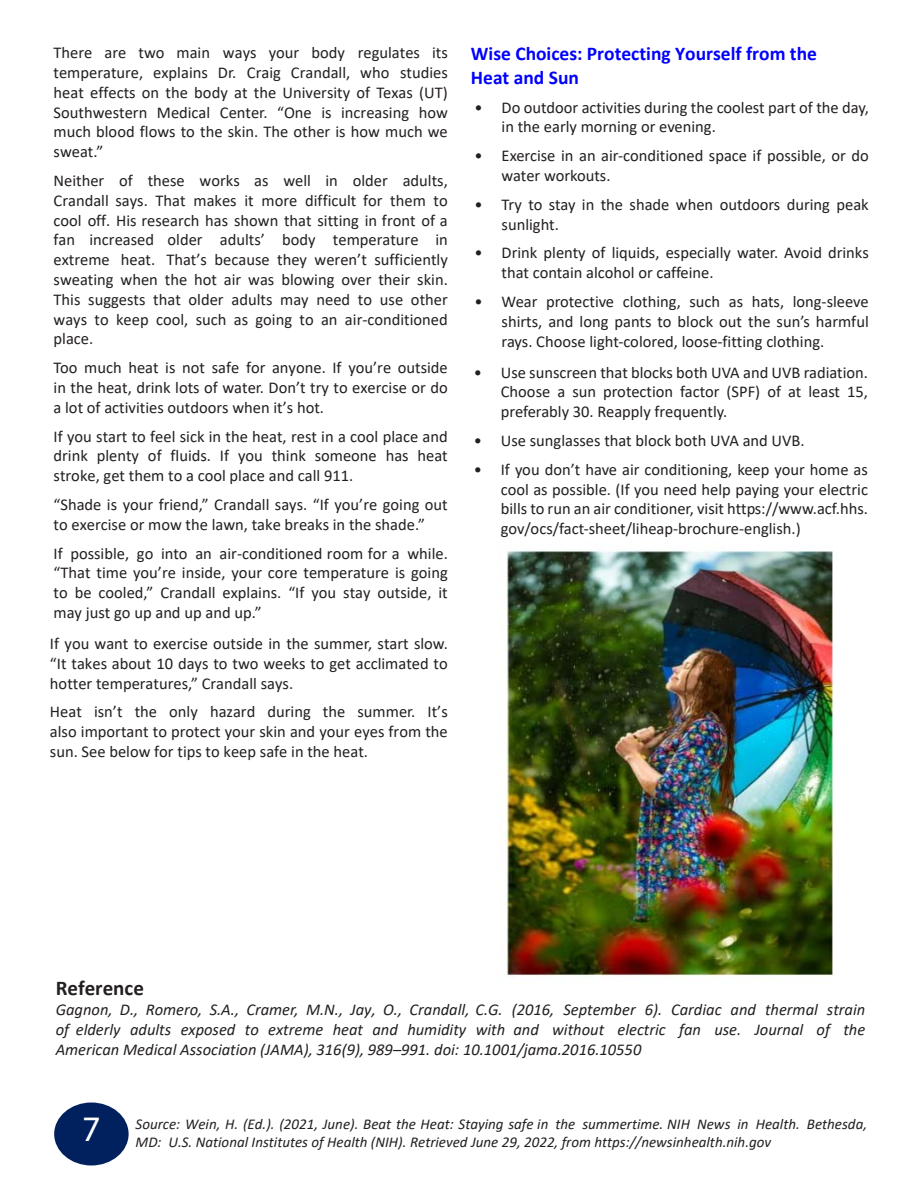
<style>
.page{position:relative;width:918px;height:1188px;background:#fff}
.page>*{position:absolute;margin:0;border:0;box-sizing:border-box;transform-origin:0 0}
.t1{font:36px "Myriad Pro";color:#fff}
.t2{font:700 21px "Calibri";color:#231f20}
.t3{font:700 19.5px/23.4px "Calibri";color:#00f}
.t4{font:16.5px/19.8px "Calibri";color:#231f20;text-align:justify}
.t5{font:italic 16.5px/19.8px "Calibri";color:#231f20;text-align:justify}
.t6{font:italic 15px/18px "Calibri";color:#231f20}
</style>
<div class="page">
<div style="left:54px;top:1102px;width:75px;height:64px;background:#00215d;border-radius:50%"></div>
<img style="left:502px;top:550px;width:332px;height:427px">
<p class="t4" style="left:54px;top:42px;width:396px">There are two main ways your body regulates its temperature, explains Dr. Craig Crandall, who studies heat effects on the body at the University of Texas (UT)<br>Southwestern Medical Center. “One is increasing how much blood flows to the skin. The other is how much we sweat.”</p>
<p class="t4" style="left:54px;top:170px;width:396px">Neither of these works as well in older adults, Crandall says. That makes it more difficult for them to cool off. His research has shown that sitting in front of a fan increased older adults’ body temperature in extreme heat. That’s because they weren’t sufficiently sweating when the hot air was blowing over their skin.<br>This suggests that older adults may need to use other ways to keep cool, such as going to an air-conditioned place.</p>
<p class="t4" style="left:54px;top:357px;width:396px">Too much heat is not safe for anyone. If you’re outside in the heat, drink lots of water. Don’t try to exercise or do a lot of activities outdoors when it’s hot.</p>
<p class="t4" style="left:54px;top:426px;width:396px">If you start to feel sick in the heat, rest in a cool place and drink plenty of fluids. If you think someone has heat stroke, get them to a cool place and call 911.</p>
<p class="t4" style="left:54px;top:494px;width:396px">“Shade is your friend,” Crandall says. “If you’re going out to exercise or mow the lawn, take breaks in the shade.”</p>
<p class="t4" style="left:54px;top:543px;width:396px">If possible, go into an air-conditioned room for a while. “That time you’re inside, your core temperature is going to be cooled,” Crandall explains. “If you stay outside, it may just go up and up and up.”</p>
<p class="t4" style="left:50px;top:633px;width:399px">If you want to exercise outside in the summer, start slow. “It takes about 10 days to two weeks to get acclimated to hotter temperatures,” Crandall says.</p>
<p class="t4" style="left:50px;top:702px;width:399px">Heat isn’t the only hazard during the summer. It’s also important to protect your skin and your eyes from the sun. See below for tips to keep safe in the heat.</p>
<p class="t3" style="left:471px;top:42px;width:348px">Wise Choices: Protecting Yourself from the<br>Heat and Sun</p>
<p class="t4" style="left:502px;top:97px;width:369px;text-indent:-27px">• Do outdoor activities during the coolest part of the day, in the early morning or evening.</p>
<p class="t4" style="left:502px;top:145px;width:369px;text-indent:-27px">• Exercise in an air-conditioned space if possible, or do water workouts.</p>
<p class="t4" style="left:502px;top:194px;width:369px;text-indent:-27px">• Try to stay in the shade when outdoors during peak sunlight.</p>
<p class="t4" style="left:502px;top:243px;width:369px;text-indent:-27px">• Drink plenty of liquids, especially water. Avoid drinks that contain alcohol or caffeine.</p>
<p class="t4" style="left:502px;top:291px;width:369px;text-indent:-27px">• Wear protective clothing, such as hats, long-sleeve shirts, and long pants to block out the sun’s harmful rays. Choose light-colored, loose-fitting clothing.</p>
<p class="t4" style="left:501px;top:362px;width:369px;text-indent:-27px">• Use sunscreen that blocks both UVA and UVB radiation.<br>Choose a sun protection factor (SPF) of at least 15, preferably 30. Reapply frequently.</p>
<p class="t4" style="left:474px;top:430px;width:332px">• Use sunglasses that block both UVA and UVB.</p>
<p class="t4" style="left:501px;top:459px;width:369px;text-indent:-27px">• If you don’t have air conditioning, keep your home as cool as possible. (If you need help paying your electric bills to run an air conditioner, visit https://www.acf.hhs. gov/ocs/fact-sheet/liheap-brochure-english.)</p>
<p class="t2" style="left:56px;top:974px;width:90px">Reference</p>
<p class="t5" style="left:56px;top:999px;width:811px">Gagnon, D., Romero, S.A., Cramer, M.N., Jay, O., Crandall, C.G. (2016, September 6). Cardiac and thermal strain of elderly adults exposed to extreme heat and humidity with and without electric fan use. Journal of the American Medical Association (JAMA), 316(9), 989–991. doi: 10.1001/jama.2016.10550</p>
<p class="t1" style="left:82px;top:1106px;width:20px">7</p>
<p class="t6" style="left:136px;top:1114px;width:733px">Source: Wein, H. (Ed.). (2021, June). Beat the Heat: Staying safe in the summertime. NIH News in Health. Bethesda,<br>MD: U.S. National Institutes of Health (NIH). Retrieved June 29, 2022, from https://newsinhealth.nih.gov</p>
</div>
